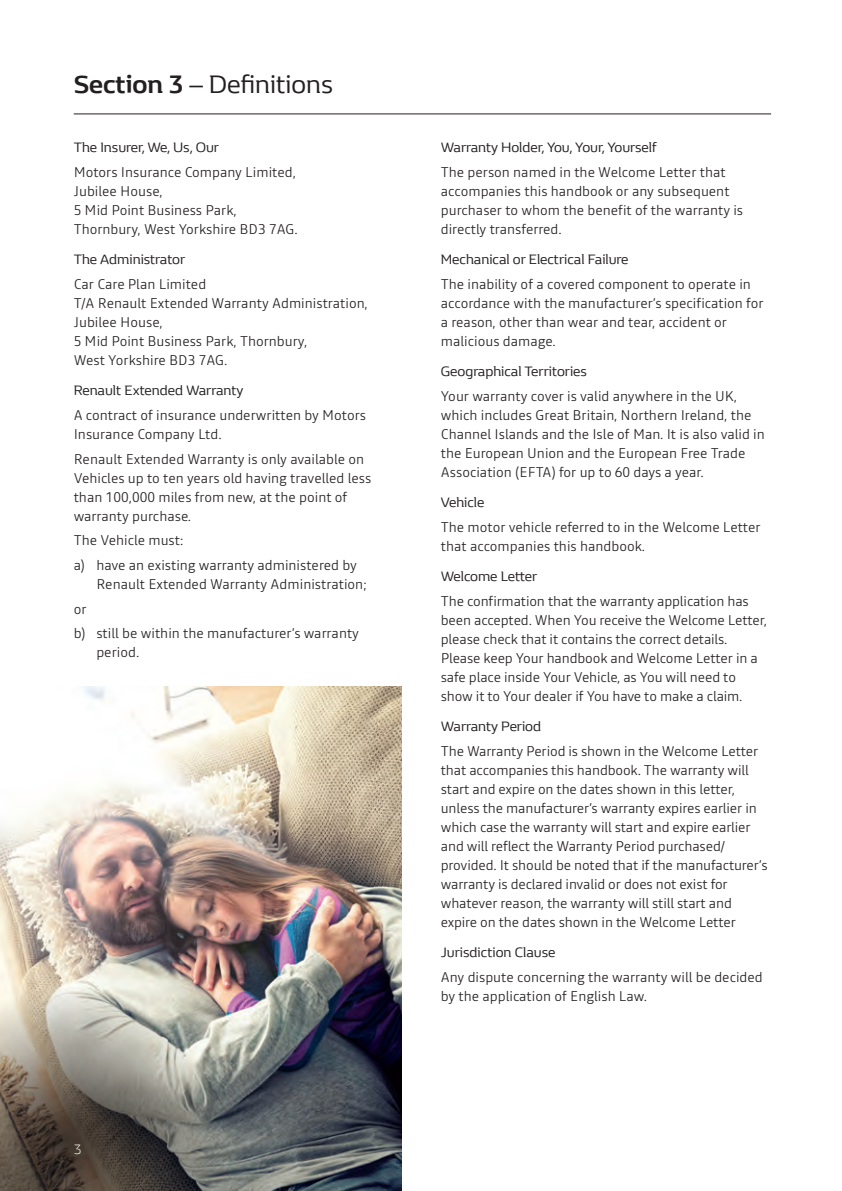
<style>
.page{position:relative;width:842px;height:1191px;background:#fff}
.page>*{position:absolute;margin:0;border:0;box-sizing:border-box;transform-origin:0 0}
.t1{font:26px "Renault Life";color:#231f20}
.t2{font:300 14px/19px "Read";letter-spacing:-.005em;color:#231f20}
.t3{font:14px "Renault Life";color:#231f20}
.t4{font:300 14px "Renault Life";color:#fff}
.s1{font-weight:700}
</style>
<div class="page">
<img style="left:0;top:686px;width:401px;height:505px">
<svg style="left:0;top:985px;width:220px;height:206px;background:#878278"></svg>
<hr style="left:74px;top:113px;width:697px;height:1px;background:#231f20">
<h1 class="t1" style="left:74px;top:67px;width:261px"><span class="s1">Section 3</span> – Definitions</h1>
<p class="t3" style="left:74px;top:138px;width:147px">The Insurer, We, Us, Our</p>
<p class="t2" style="left:74px;top:162px;width:226px">Motors Insurance Company Limited,<br>Jubilee House,<br>5 Mid Point Business Park,<br>Thornbury, West Yorkshire BD3 7AG.</p>
<p class="t3" style="left:74px;top:250px;width:113px">The Administrator</p>
<p class="t2" style="left:74px;top:274px;width:295px">Car Care Plan Limited<br>T/A Renault Extended Warranty Administration,<br>Jubilee House,<br>5 Mid Point Business Park, Thornbury,<br>West Yorkshire BD3 7AG.</p>
<p class="t3" style="left:74px;top:381px;width:171px">Renault Extended Warranty</p>
<p class="t2" style="left:74px;top:405px;width:294px">A contract of insurance underwritten by Motors<br>Insurance Company Ltd.</p>
<p class="t2" style="left:74px;top:449px;width:299px">Renault Extended Warranty is only available on Vehicles up to ten years old having travelled less than 100,000 miles from new, at the point of warranty purchase.</p>
<p class="t2" style="left:74px;top:528px;width:285px;line-height:24.6px">The Vehicle must:<br>a) have an existing warranty administered by</p>
<p class="t2" style="left:96px;top:574px;width:272px">Renault Extended Warranty Administration;</p>
<p class="t2" style="left:74px;top:596px;width:287px;line-height:24.6px">or<br>b) still be within the manufacturer’s warranty</p>
<p class="t2" style="left:96px;top:643px;width:44px">period.</p>
<p class="t4" style="left:74px;top:1140px;width:10px">3</p>
<p class="t3" style="left:441px;top:138px;width:217px">Warranty Holder, You, Your, Yourself</p>
<p class="t2" style="left:441px;top:162px;width:304px">The person named in the Welcome Letter that accompanies this handbook or any subsequent purchaser to whom the benefit of the warranty is directly transferred.</p>
<p class="t3" style="left:441px;top:250px;width:189px">Mechanical or Electrical Failure</p>
<p class="t2" style="left:441px;top:274px;width:324px">The inability of a covered component to operate in accordance with the manufacturer’s specification for a reason, other than wear and tear, accident or malicious damage.</p>
<p class="t3" style="left:441px;top:362px;width:148px">Geographical Territories</p>
<p class="t2" style="left:441px;top:386px;width:326px">Your warranty cover is valid anywhere in the UK, which includes Great Britain, Northern Ireland, the Channel Islands and the Isle of Man. It is also valid in the European Union and the European Free Trade Association (EFTA) for up to 60 days a year.</p>
<p class="t3" style="left:441px;top:493px;width:45px">Vehicle</p>
<p class="t2" style="left:441px;top:517px;width:321px">The motor vehicle referred to in the Welcome Letter that accompanies this handbook.</p>
<p class="t3" style="left:441px;top:567px;width:98px">Welcome Letter</p>
<p class="t2" style="left:441px;top:591px;width:328px">The confirmation that the warranty application has been accepted. When You receive the Welcome Letter, please check that it contains the correct details.<br>Please keep Your handbook and Welcome Letter in a safe place inside Your Vehicle, as You will need to show it to Your dealer if You have to make a claim.</p>
<p class="t3" style="left:441px;top:717px;width:102px">Warranty Period</p>
<p class="t2" style="left:441px;top:741px;width:328px">The Warranty Period is shown in the Welcome Letter that accompanies this handbook. The warranty will start and expire on the dates shown in this letter, unless the manufacturer’s warranty expires earlier in which case the warranty will start and expire earlier and will reflect the Warranty Period purchased/ provided. It should be noted that if the manufacturer’s warranty is declared invalid or does not exist for whatever reason, the warranty will still start and expire on the dates shown in the Welcome Letter</p>
<p class="t3" style="left:441px;top:943px;width:116px">Jurisdiction Clause</p>
<p class="t2" style="left:441px;top:967px;width:323px">Any dispute concerning the warranty will be decided by the application of English Law.</p>
</div>
